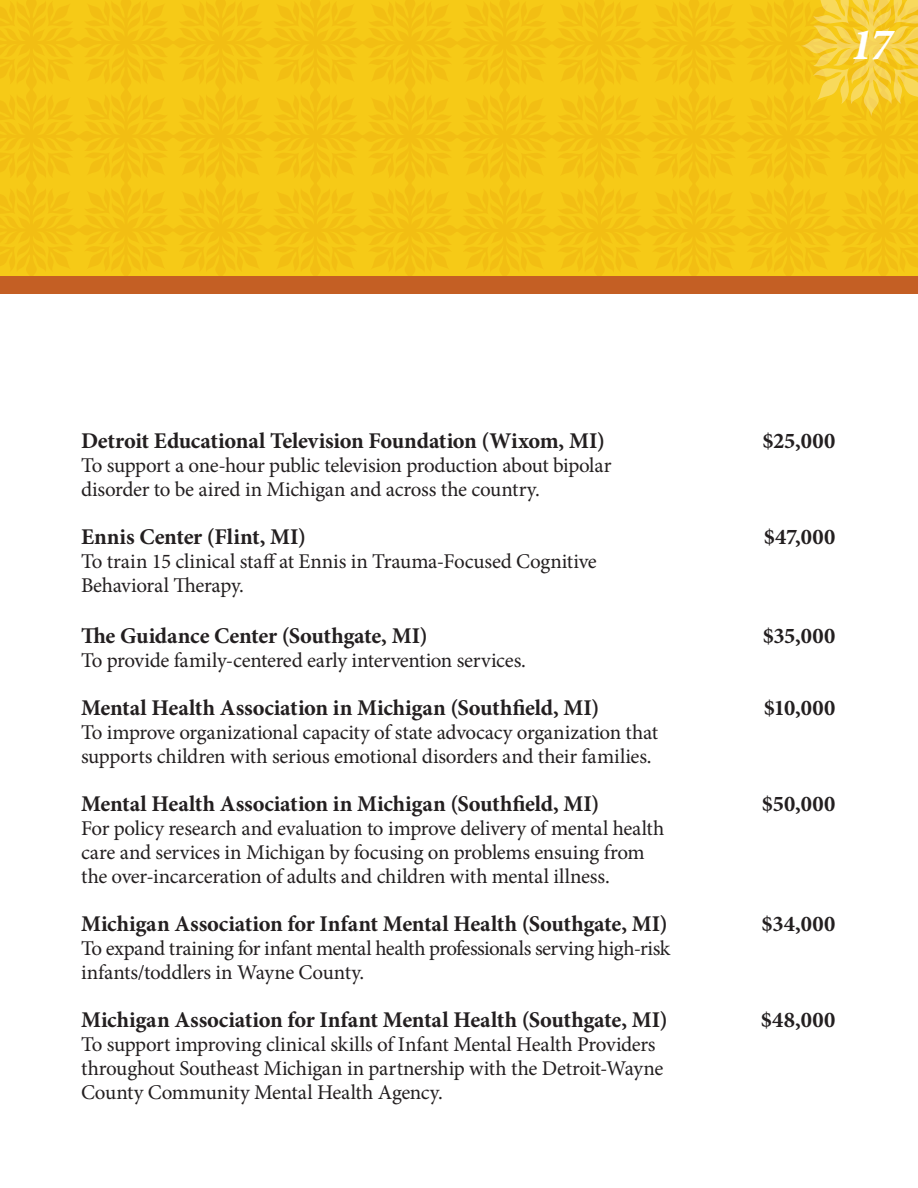
<style>
.page{position:relative;width:918px;height:1188px;background:#fff}
.page>*{position:absolute;margin:0;border:0;box-sizing:border-box;transform-origin:0 0}
.t1{font:italic 700 45px "Minion Pro";color:#fff}
.t2{font:700 22.5px "Minion Pro";letter-spacing:-.005em;color:#231f20}
.t3{font:21px/24px "Minion Pro";letter-spacing:-.015em;color:#231f20}
</style>
<div class="page">
<div style="left:0;top:277px;width:918px;height:17px;background:#c45f24"></div>
<svg style="left:0;top:0;width:918px;height:277px;background:#f4c416"></svg>
<h1 class="t1" style="left:851px;top:12px;width:43px">17</h1>
<p class="t2" style="left:81px;top:425px;width:526px">Detroit Educational Television Foundation (Wixom, MI)</p>
<p class="t2" style="left:762px;top:425px;width:75px">$25,000</p>
<p class="t3" style="left:81px;top:454px;width:532px">To support a one-hour public television production about bipolar disorder to be aired in Michigan and across the country.</p>
<p class="t2" style="left:81px;top:521px;width:227px">Ennis Center (Flint, MI)</p>
<p class="t2" style="left:764px;top:521px;width:73px">$47,000</p>
<p class="t3" style="left:81px;top:550px;width:517px">To train 15 clinical staff at Ennis in Trauma-Focused Cognitive<br>Behavioral Therapy.</p>
<p class="t2" style="left:81px;top:620px;width:348px">The Guidance Center (Southgate, MI)</p>
<p class="t2" style="left:763px;top:620px;width:74px">$35,000</p>
<p class="t3" style="left:81px;top:649px;width:447px">To provide family-centered early intervention services.</p>
<p class="t2" style="left:81px;top:692px;width:520px">Mental Health Association in Michigan (Southfield, MI)</p>
<p class="t2" style="left:764px;top:692px;width:73px">$10,000</p>
<p class="t3" style="left:81px;top:721px;width:579px">To improve organizational capacity of state advocacy organization that supports children with serious emotional disorders and their families.</p>
<p class="t2" style="left:81px;top:788px;width:520px">Mental Health Association in Michigan (Southfield, MI)</p>
<p class="t2" style="left:762px;top:788px;width:75px">$50,000</p>
<p class="t3" style="left:81px;top:817px;width:585px">For policy research and evaluation to improve delivery of mental health care and services in Michigan by focusing on problems ensuing from the over-incarceration of adults and children with mental illness.</p>
<p class="t2" style="left:81px;top:908px;width:588px">Michigan Association for Infant Mental Health (Southgate, MI)</p>
<p class="t2" style="left:762px;top:908px;width:75px">$34,000</p>
<p class="t3" style="left:81px;top:937px;width:591px">To expand training for infant mental health professionals serving high-risk infants/toddlers in Wayne County.</p>
<p class="t2" style="left:81px;top:1004px;width:588px">Michigan Association for Infant Mental Health (Southgate, MI)</p>
<p class="t2" style="left:761px;top:1004px;width:76px">$48,000</p>
<p class="t3" style="left:81px;top:1033px;width:584px">To support improving clinical skills of Infant Mental Health Providers throughout Southeast Michigan in partnership with the Detroit-Wayne<br>County Community Mental Health Agency.</p>
</div>
